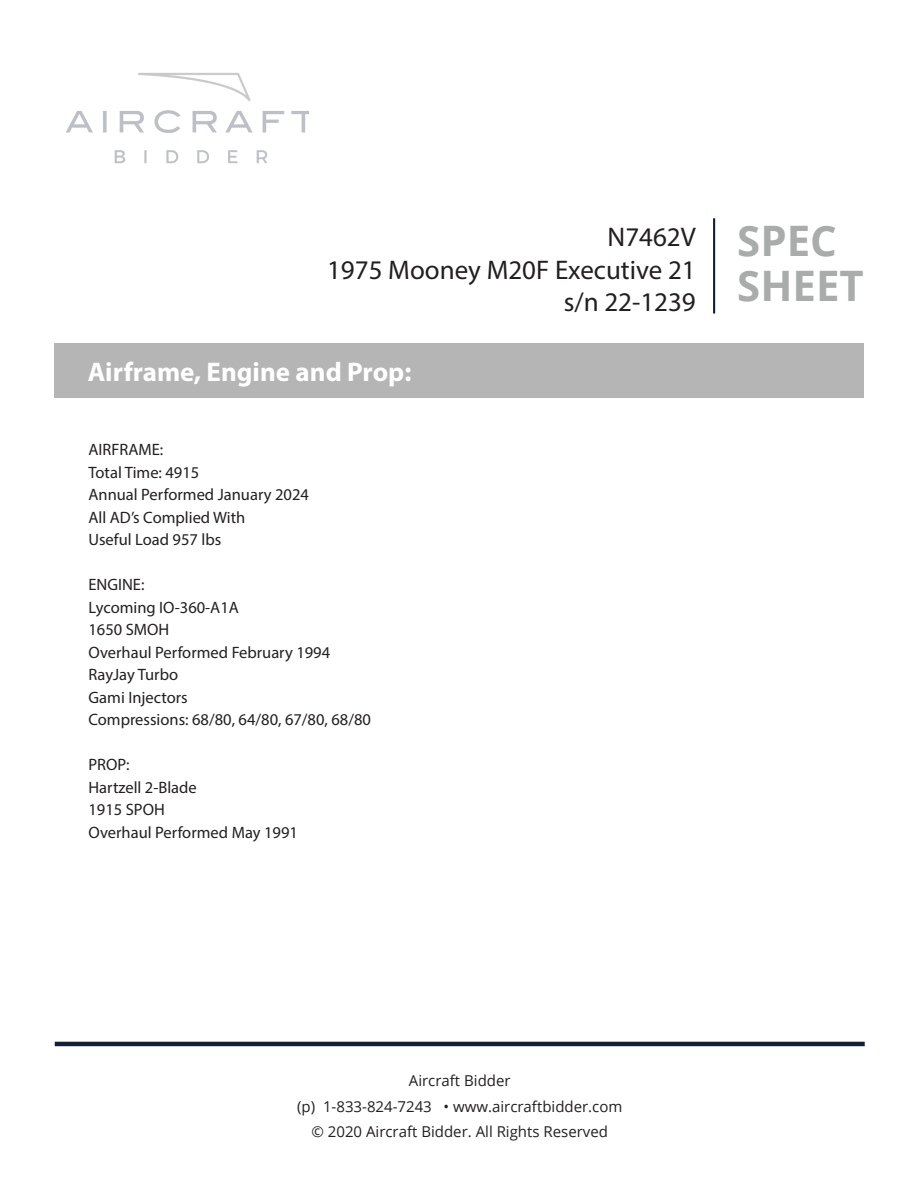
<style>
.page{position:relative;width:918px;height:1188px;background:#fff}
.page>*{position:absolute;margin:0;border:0;box-sizing:border-box;transform-origin:0 0}
.t1{font:700 42px/45.2px "Open Sans";color:#aaabab}
.t2{font:27px/32.4px "Myriad Pro";color:#231f20;text-align:right}
.t3{font:700 27px "Myriad Pro";color:#fff}
.t4{font:16.5px "Myriad Pro";color:#231f20}
.t5{font:15px/25.5px "Open Sans";color:#231f20;text-align:center}
</style>
<div class="page">
<div style="left:55px;top:344px;width:809px;height:54px;background:#b5b5b6"></div>
<img style="left:66px;top:73px;width:243px;height:91px">
<hr style="left:55px;top:1042px;width:810px;height:4px;background:#101f37">
<hr style="left:713px;top:218px;width:2px;height:96px;background:#101f37">
<h2 class="t2" style="left:327px;top:221px;width:370px">N7462V<br>1975 Mooney M20F Executive 21 s/n 22-1239</h2>
<h1 class="t1" style="left:737px;top:217px;width:128px">SPEC<br>SHEET</h1>
<p class="t3" style="left:88px;top:354px;width:325px">Airframe, Engine and Prop:</p>
<p class="t4" style="left:88px;top:439px;width:76px">AIRFRAME:</p>
<p class="t4" style="left:88px;top:462px;width:112px">Total Time: 4915</p>
<p class="t4" style="left:88px;top:484px;width:222px">Annual Performed January 2024</p>
<p class="t4" style="left:88px;top:507px;width:158px">All AD’s Complied With</p>
<p class="t4" style="left:88px;top:529px;width:134px">Useful Load 957 lbs</p>
<p class="t4" style="left:88px;top:574px;width:57px">ENGINE:</p>
<p class="t4" style="left:88px;top:597px;width:152px">Lycoming IO-360-A1A</p>
<p class="t4" style="left:88px;top:619px;width:82px">1650 SMOH</p>
<p class="t4" style="left:88px;top:642px;width:243px">Overhaul Performed February 1994</p>
<p class="t4" style="left:88px;top:664px;width:91px">RayJay Turbo</p>
<p class="t4" style="left:88px;top:687px;width:101px">Gami Injectors</p>
<p class="t4" style="left:88px;top:709px;width:284px">Compressions: 68/80, 64/80, 67/80, 68/80</p>
<p class="t4" style="left:88px;top:754px;width:43px">PROP:</p>
<p class="t4" style="left:88px;top:777px;width:110px">Hartzell 2-Blade</p>
<p class="t4" style="left:88px;top:799px;width:78px">1915 SPOH</p>
<p class="t4" style="left:88px;top:822px;width:211px">Overhaul Performed May 1991</p>
<p class="t5" style="left:297px;top:1068px;width:327px">Aircraft Bidder<br>(p) 1-833-824-7243 • www.aircraftbidder.com © 2020 Aircraft Bidder. All Rights Reserved</p>
</div>
